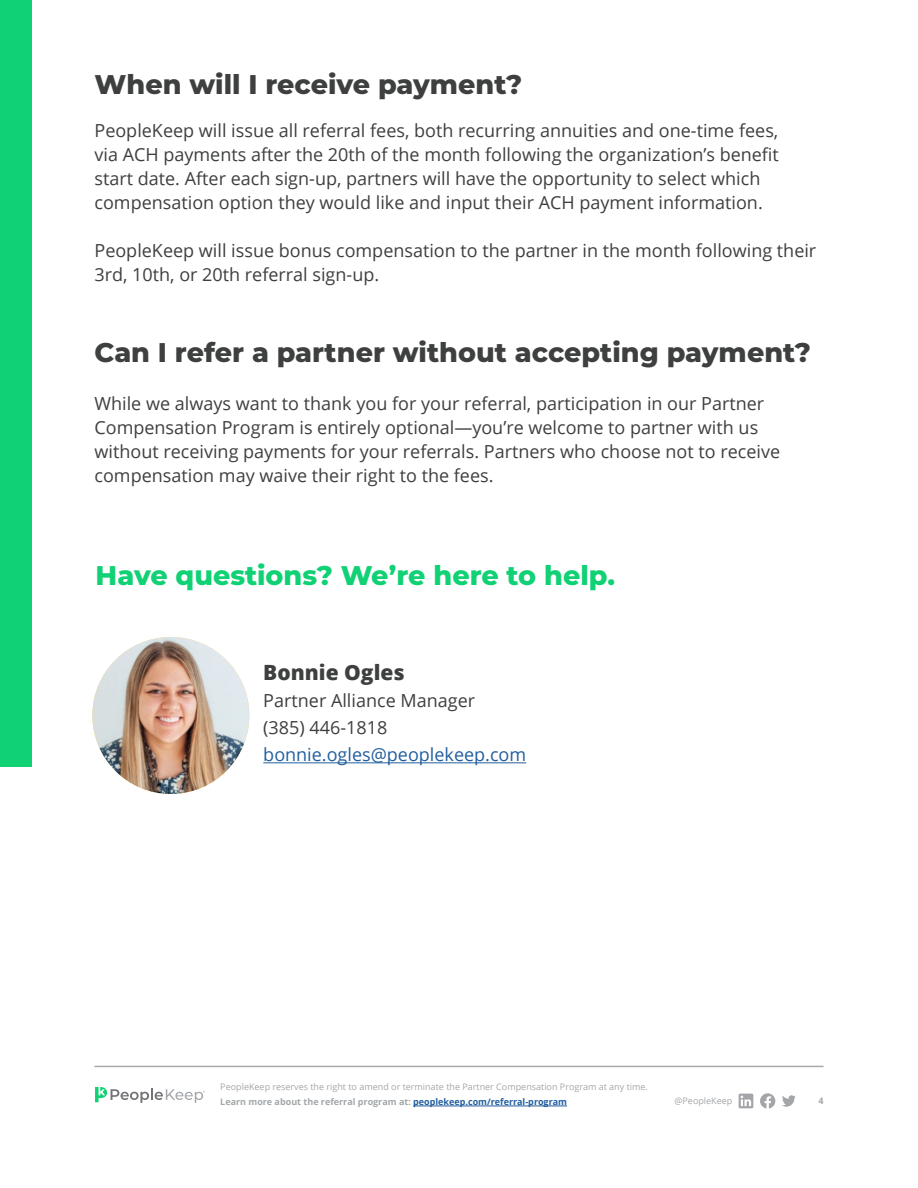
<style>
.page{position:relative;width:918px;height:1188px;background:#fff}
.page>*{position:absolute;margin:0;border:0;box-sizing:border-box;transform-origin:0 0}
.t1{font:800 27px "Montserrat";color:#3d403e}
.t2{font:800 27px "Montserrat";color:#11d175}
.t3{font:800 21px "Open Sans";color:#3d403e}
.t4{font:18px/24px "Open Sans";color:#3d403e}
.t5{font:18px "Open Sans";color:#215e9e}
.t6{font:9px/15px "Open Sans";color:#a3a7aa}
.t7{font:700 9px "Open Sans";color:#a3a7aa}
.s1{font-weight:700}
.s2{font-weight:700;color:#215e9e}
</style>
<div class="page">
<hr style="left:94px;top:1066px;width:730px;height:1px;background:#a3a7aa">
<hr style="left:413px;top:1106px;width:154px;height:1px;background:#215e9e">
<svg style="left:739px;top:1094px;width:14px;height:14px"></svg>
<svg style="left:760px;top:1093px;width:15px;height:16px"></svg>
<svg style="left:782px;top:1095px;width:14px;height:12px"></svg>
<div style="left:0;top:0;width:32px;height:767px;background:#11d175"></div>
<svg style="left:95px;top:1087px;width:110px;height:16px"></svg>
<hr style="left:263px;top:762px;width:263px;height:1px;background:#215e9e">
<img style="left:92px;top:637px;width:157px;height:157px;border-radius:78px">
<h1 class="t1" style="left:94px;top:64px;width:429px">When will I receive payment?</h1>
<p class="t4" style="left:94px;top:118px;width:686px">PeopleKeep will issue all referral fees, both recurring annuities and one-time fees, via ACH payments after the 20th of the month following the organization’s benefit start date. After each sign-up, partners will have the opportunity to select which compensation option they would like and input their ACH payment information.</p>
<p class="t4" style="left:94px;top:238px;width:723px">PeopleKeep will issue bonus compensation to the partner in the month following their<br>3rd, 10th, or 20th referral sign-up.</p>
<h1 class="t1" style="left:94px;top:332px;width:718px">Can I refer a partner without accepting payment?</h1>
<p class="t4" style="left:94px;top:391px;width:687px">While we always want to thank you for your referral, participation in our Partner Compensation Program is entirely optional—you’re welcome to partner with us without receiving payments for your referrals. Partners who choose not to receive compensation may waive their right to the fees.</p>
<h1 class="t2" style="left:96px;top:555px;width:521px">Have questions? We’re here to help.</h1>
<p class="t3" style="left:263px;top:657px;width:143px">Bonnie Ogles</p>
<p class="t4" style="left:263px;top:687px;width:213px;line-height:27px">Partner Alliance Manager (385) 446-1818</p>
<p class="t5" style="left:263px;top:743px;width:264px">bonnie.ogles@peoplekeep.com</p>
<p class="t6" style="left:220px;top:1079px;width:429px">PeopleKeep reserves the right to amend or terminate the Partner Compensation Program at any time.<br><span class="s1">Learn more about the referral program at:</span> <span class="s2">peoplekeep.com/referral-program</span></p>
<p class="t6" style="left:674px;top:1093px;width:59px">@PeopleKeep</p>
<p class="t7" style="left:818px;top:1094px;width:7px">4</p>
</div>
